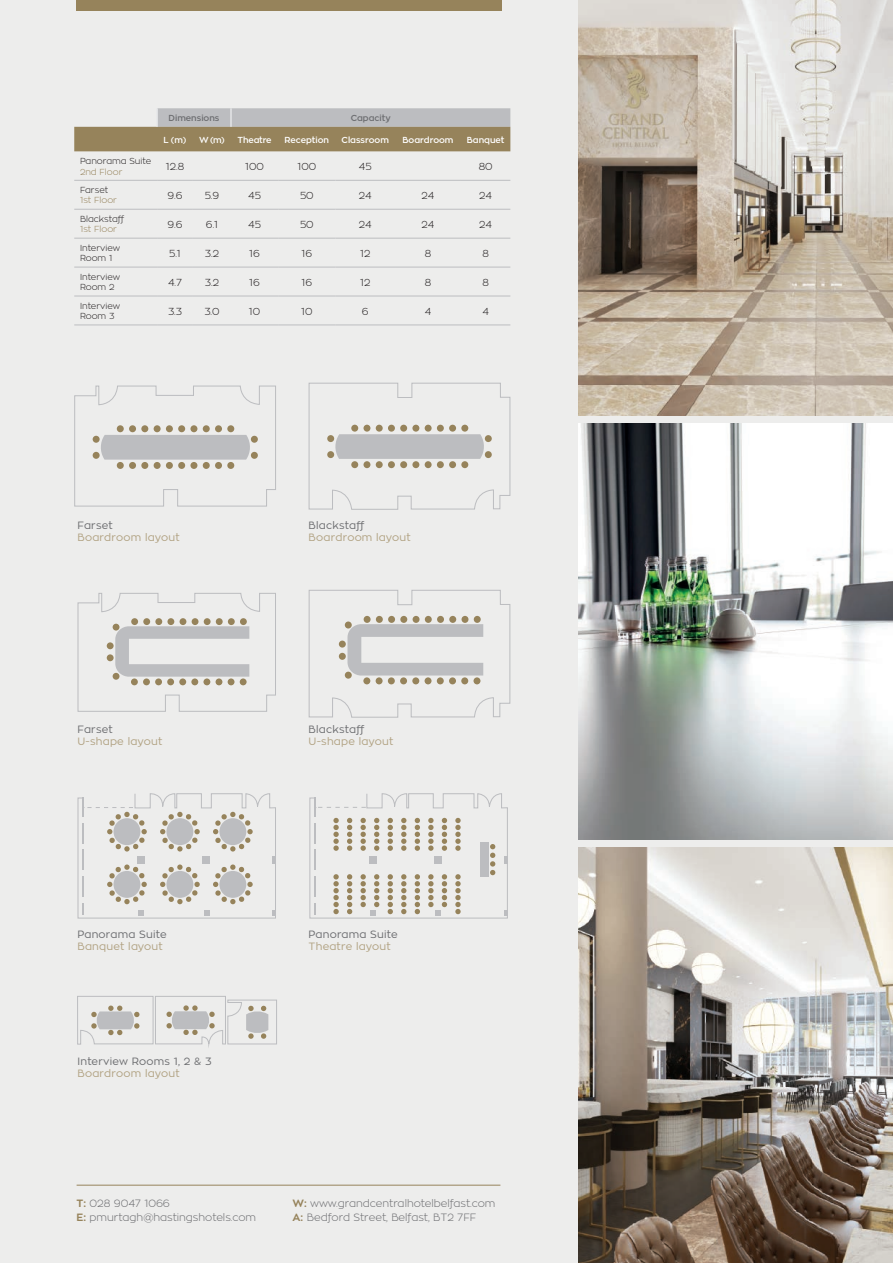
<style>
.page{position:relative;width:893px;height:1263px;background:#ededec}
.page>*{position:absolute;margin:0;border:0;box-sizing:border-box;transform-origin:0 0}
.t1{font:300 10.5px/13.5px "Zona Pro";color:#6c6d70}
.t2{font:10.5px "Zona Pro";letter-spacing:.02em;color:#b1a282}
.t3{font:10.5px "Zona Pro";letter-spacing:.02em;color:#6c6d70}
.t4{font:300 10.05px "Zona Pro";color:#231f20}
.t5{font:300 8.7px/10.4px "Zona Pro";color:#231f20}
.t6{font:600 8.7px "Zona Pro";color:#fff}
.t7{font:300 8.7px "Zona Pro";color:#96835b}
.t8{font:600 8.7px "Zona Pro";color:#6c6d70}
.t9{font:600 8.7px "Zona Pro";letter-spacing:-.02em;color:#fff}
.s1{font-weight:700;color:#96835b}
</style>
<div class="page">
<div style="left:77px;top:0;width:425px;height:11px;background:#96835b"></div>
<img style="left:578px;top:0;width:315px;height:415px">
<img style="left:578px;top:424px;width:315px;height:415px">
<img style="left:578px;top:847px;width:315px;height:416px">
<svg style="left:308px;top:382px;width:203px;height:128px"></svg>
<svg style="left:74px;top:385px;width:202px;height:122px"></svg>
<svg style="left:308px;top:589px;width:203px;height:129px"></svg>
<svg style="left:77px;top:593px;width:199px;height:119px"></svg>
<svg style="left:309px;top:793px;width:199px;height:126px"></svg>
<svg style="left:77px;top:793px;width:199px;height:126px"></svg>
<hr style="left:74px;top:180px;width:83px;height:1px;background:#bcbdc0">
<hr style="left:157px;top:180px;width:36px;height:1px;background:#bcbdc0">
<hr style="left:193px;top:180px;width:38px;height:1px;background:#bcbdc0">
<hr style="left:231px;top:180px;width:47px;height:1px;background:#bcbdc0">
<hr style="left:278px;top:180px;width:58px;height:1px;background:#bcbdc0">
<hr style="left:336px;top:180px;width:59px;height:1px;background:#bcbdc0">
<hr style="left:395px;top:180px;width:66px;height:1px;background:#bcbdc0">
<hr style="left:461px;top:180px;width:49px;height:1px;background:#bcbdc0">
<hr style="left:74px;top:209px;width:83px;height:1px;background:#bcbdc0">
<hr style="left:157px;top:209px;width:36px;height:1px;background:#bcbdc0">
<hr style="left:193px;top:209px;width:38px;height:1px;background:#bcbdc0">
<hr style="left:231px;top:209px;width:47px;height:1px;background:#bcbdc0">
<hr style="left:278px;top:209px;width:58px;height:1px;background:#bcbdc0">
<hr style="left:336px;top:209px;width:59px;height:1px;background:#bcbdc0">
<hr style="left:395px;top:209px;width:66px;height:1px;background:#bcbdc0">
<hr style="left:461px;top:209px;width:49px;height:1px;background:#bcbdc0">
<hr style="left:74px;top:238px;width:83px;height:1px;background:#bcbdc0">
<hr style="left:157px;top:238px;width:36px;height:1px;background:#bcbdc0">
<hr style="left:193px;top:238px;width:38px;height:1px;background:#bcbdc0">
<hr style="left:231px;top:238px;width:47px;height:1px;background:#bcbdc0">
<hr style="left:278px;top:238px;width:58px;height:1px;background:#bcbdc0">
<hr style="left:336px;top:238px;width:59px;height:1px;background:#bcbdc0">
<hr style="left:395px;top:238px;width:66px;height:1px;background:#bcbdc0">
<hr style="left:461px;top:238px;width:49px;height:1px;background:#bcbdc0">
<hr style="left:74px;top:267px;width:83px;height:1px;background:#bcbdc0">
<hr style="left:157px;top:267px;width:36px;height:1px;background:#bcbdc0">
<hr style="left:193px;top:267px;width:38px;height:1px;background:#bcbdc0">
<hr style="left:231px;top:267px;width:47px;height:1px;background:#bcbdc0">
<hr style="left:278px;top:267px;width:58px;height:1px;background:#bcbdc0">
<hr style="left:336px;top:267px;width:59px;height:1px;background:#bcbdc0">
<hr style="left:395px;top:267px;width:66px;height:1px;background:#bcbdc0">
<hr style="left:461px;top:267px;width:49px;height:1px;background:#bcbdc0">
<hr style="left:74px;top:296px;width:83px;height:1px;background:#bcbdc0">
<hr style="left:157px;top:296px;width:36px;height:1px;background:#bcbdc0">
<hr style="left:193px;top:296px;width:38px;height:1px;background:#bcbdc0">
<hr style="left:231px;top:296px;width:47px;height:1px;background:#bcbdc0">
<hr style="left:278px;top:296px;width:58px;height:1px;background:#bcbdc0">
<hr style="left:336px;top:296px;width:59px;height:1px;background:#bcbdc0">
<hr style="left:395px;top:296px;width:66px;height:1px;background:#bcbdc0">
<hr style="left:461px;top:296px;width:49px;height:1px;background:#bcbdc0">
<hr style="left:74px;top:325px;width:83px;height:1px;background:#bcbdc0">
<hr style="left:157px;top:325px;width:36px;height:1px;background:#bcbdc0">
<hr style="left:193px;top:325px;width:38px;height:1px;background:#bcbdc0">
<hr style="left:231px;top:325px;width:47px;height:1px;background:#bcbdc0">
<hr style="left:278px;top:325px;width:58px;height:1px;background:#bcbdc0">
<hr style="left:336px;top:325px;width:59px;height:1px;background:#bcbdc0">
<hr style="left:395px;top:325px;width:66px;height:1px;background:#bcbdc0">
<hr style="left:461px;top:325px;width:49px;height:1px;background:#bcbdc0">
<svg style="left:74px;top:108px;width:436px;height:43px;background:#aba18b"></svg>
<svg style="left:77px;top:996px;width:200px;height:52px"></svg>
<hr style="left:77px;top:1185px;width:423px;height:1px;background:#96835b">
<p class="t8" style="left:169px;top:112px;width:52px">Dimensions</p>
<p class="t8" style="left:351px;top:112px;width:42px">Capacity</p>
<p class="t6" style="left:164px;top:134px;width:24px">L (m)</p>
<p class="t6" style="left:199px;top:134px;width:27px">W (m)</p>
<p class="t9" style="left:238px;top:134px;width:35px">Theatre</p>
<p class="t6" style="left:285px;top:134px;width:46px">Reception</p>
<p class="t6" style="left:342px;top:134px;width:49px">Classroom</p>
<p class="t6" style="left:402px;top:134px;width:53px">Boardroom</p>
<p class="t6" style="left:467px;top:134px;width:39px">Banquet</p>
<p class="t5" style="left:80px;top:156px;width:73px">Panorama Suite</p>
<p class="t7" style="left:80px;top:166px;width:44px">2nd Floor</p>
<p class="t4" style="left:166px;top:160px;width:20px">12.8</p>
<p class="t4" style="left:245px;top:160px;width:20px">100</p>
<p class="t4" style="left:298px;top:160px;width:20px">100</p>
<p class="t4" style="left:359px;top:160px;width:14px">45</p>
<p class="t4" style="left:479px;top:160px;width:15px">80</p>
<p class="t5" style="left:80px;top:185px;width:30px">Farset</p>
<p class="t7" style="left:80px;top:195px;width:38px">1st Floor</p>
<p class="t4" style="left:168px;top:189px;width:16px">9.6</p>
<p class="t4" style="left:205px;top:189px;width:16px">5.9</p>
<p class="t4" style="left:248px;top:189px;width:14px">45</p>
<p class="t4" style="left:300px;top:189px;width:15px">50</p>
<p class="t4" style="left:359px;top:189px;width:14px">24</p>
<p class="t4" style="left:422px;top:189px;width:14px">24</p>
<p class="t4" style="left:479px;top:189px;width:14px">24</p>
<p class="t5" style="left:80px;top:214px;width:46px">Blackstaff</p>
<p class="t7" style="left:80px;top:224px;width:38px">1st Floor</p>
<p class="t4" style="left:168px;top:218px;width:16px">9.6</p>
<p class="t4" style="left:206px;top:218px;width:13px">6.1</p>
<p class="t4" style="left:248px;top:218px;width:14px">45</p>
<p class="t4" style="left:300px;top:218px;width:15px">50</p>
<p class="t4" style="left:359px;top:218px;width:14px">24</p>
<p class="t4" style="left:422px;top:218px;width:14px">24</p>
<p class="t4" style="left:479px;top:218px;width:14px">24</p>
<p class="t5" style="left:80px;top:243px;width:42px">Interview<br>Room 1</p>
<p class="t4" style="left:169px;top:247px;width:13px">5.1</p>
<p class="t4" style="left:205px;top:247px;width:16px">3.2</p>
<p class="t4" style="left:249px;top:247px;width:12px">16</p>
<p class="t4" style="left:302px;top:247px;width:12px">16</p>
<p class="t4" style="left:360px;top:247px;width:12px">12</p>
<p class="t4" style="left:425px;top:247px;width:8px">8</p>
<p class="t4" style="left:482px;top:247px;width:8px">8</p>
<p class="t5" style="left:80px;top:271px;width:42px">Interview<br>Room 2</p>
<p class="t4" style="left:168px;top:276px;width:15px">4.7</p>
<p class="t4" style="left:205px;top:276px;width:16px">3.2</p>
<p class="t4" style="left:249px;top:276px;width:12px">16</p>
<p class="t4" style="left:302px;top:276px;width:12px">16</p>
<p class="t4" style="left:360px;top:276px;width:12px">12</p>
<p class="t4" style="left:425px;top:276px;width:8px">8</p>
<p class="t4" style="left:482px;top:276px;width:8px">8</p>
<p class="t5" style="left:80px;top:300px;width:42px">Interview<br>Room 3</p>
<p class="t4" style="left:168px;top:305px;width:15px">3.3</p>
<p class="t4" style="left:204px;top:305px;width:17px">3.0</p>
<p class="t4" style="left:249px;top:305px;width:13px">10</p>
<p class="t4" style="left:301px;top:305px;width:13px">10</p>
<p class="t4" style="left:362px;top:305px;width:8px">6</p>
<p class="t4" style="left:425px;top:305px;width:8px">4</p>
<p class="t4" style="left:482px;top:305px;width:8px">4</p>
<p class="t3" style="left:77px;top:519px;width:37px">Farset</p>
<p class="t2" style="left:77px;top:531px;width:104px">Boardroom layout</p>
<p class="t3" style="left:309px;top:519px;width:57px">Blackstaff</p>
<p class="t2" style="left:309px;top:531px;width:104px">Boardroom layout</p>
<p class="t3" style="left:77px;top:723px;width:37px">Farset</p>
<p class="t2" style="left:77px;top:735px;width:86px">U-shape layout</p>
<p class="t3" style="left:309px;top:723px;width:57px">Blackstaff</p>
<p class="t2" style="left:309px;top:735px;width:86px">U-shape layout</p>
<p class="t3" style="left:77px;top:928px;width:91px">Panorama Suite</p>
<p class="t2" style="left:77px;top:940px;width:87px">Banquet layout</p>
<p class="t3" style="left:309px;top:928px;width:91px">Panorama Suite</p>
<p class="t2" style="left:309px;top:940px;width:84px">Theatre layout</p>
<p class="t3" style="left:77px;top:1054px;width:136px">Interview Rooms 1, 2 &amp; 3</p>
<p class="t2" style="left:77px;top:1066px;width:104px">Boardroom layout</p>
<p class="t1" style="left:77px;top:1196px;width:181px"><span class="s1">T:</span> 028 9047 1066<br><span class="s1">E:</span> pmurtagh@hastingshotels.com</p>
<p class="t1" style="left:293px;top:1196px;width:204px"><span class="s1">W:</span> www.grandcentralhotelbelfast.com<br><span class="s1">A:</span> Bedford Street, Belfast, BT2 7FF</p>
</div>
